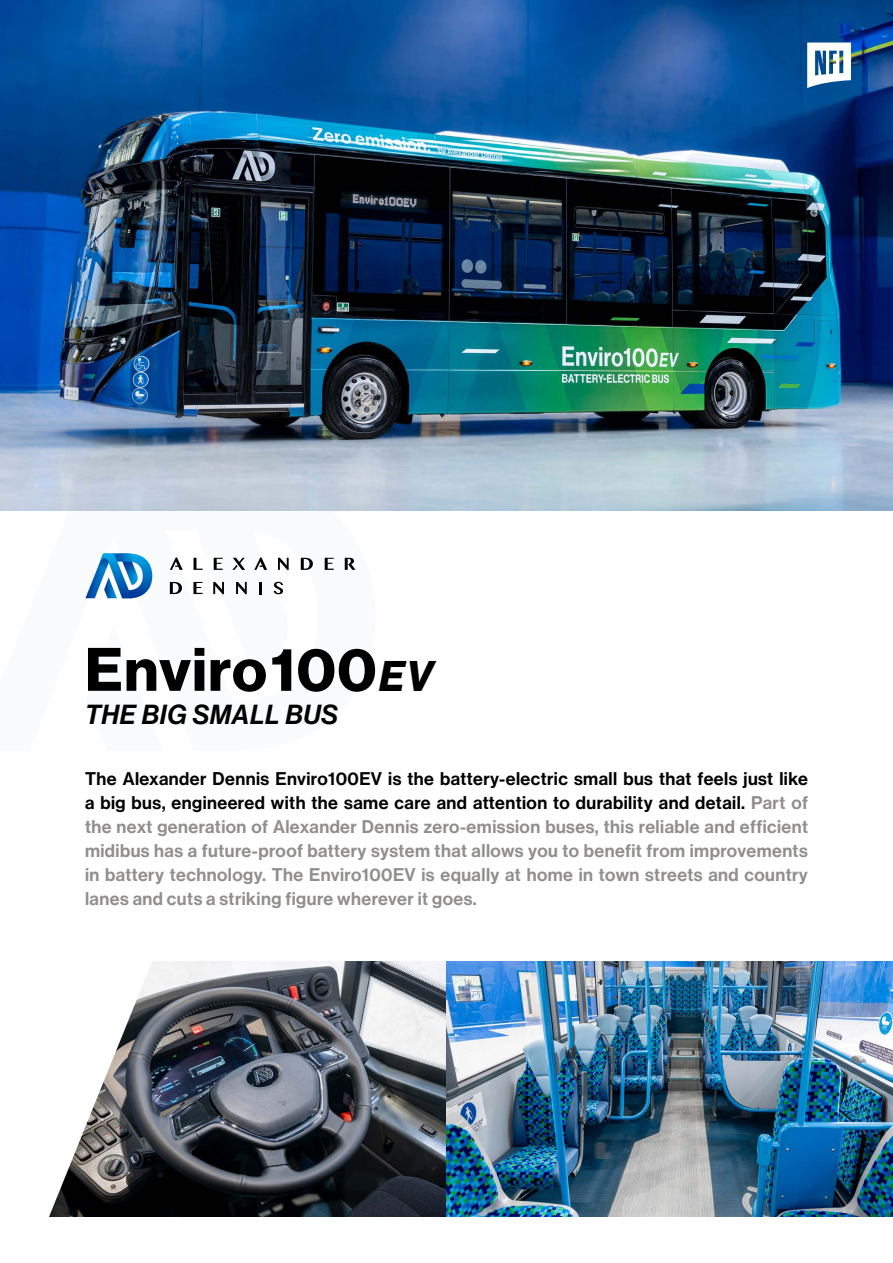
<style>
.page{position:relative;width:893px;height:1263px;background:#fff}
.page>*{position:absolute;margin:0;border:0;box-sizing:border-box;transform-origin:0 0}
.t1{font:60px "N Haas Grotesk DS Pro 75 Bd";letter-spacing:.025em;color:#000}
.t2{font:27px "N Haas Grotesk DS Pro 66 Md It";letter-spacing:.025em;color:#000}
.t3{font:18px/24px "N Haas Grotesk DS Pro 65 Md";letter-spacing:.025em;color:#918f8e;text-align:justify}
.s1{font-family:"N Haas Grotesk DS Pro 76 Bd It";font-size:42px}
.s2{color:#000}
</style>
<div class="page">
<img style="left:153px;top:962px;width:740px;height:255px">
<svg style="left:0;top:510px;width:375px;height:89px"></svg>
<img style="left:0;top:0;width:893px;height:510px">
<svg style="left:49px;top:962px;width:104px;height:255px"></svg>
<svg style="left:808px;top:43px;width:42px;height:45px"></svg>
<svg style="left:194px;top:558px;width:9px;height:12px"></svg>
<svg style="left:214px;top:558px;width:9px;height:12px"></svg>
<svg style="left:232px;top:558px;width:13px;height:12px"></svg>
<svg style="left:254px;top:557px;width:13px;height:13px"></svg>
<svg style="left:278px;top:558px;width:11px;height:12px"></svg>
<svg style="left:301px;top:558px;width:12px;height:12px"></svg>
<svg style="left:325px;top:558px;width:9px;height:12px"></svg>
<svg style="left:345px;top:558px;width:10px;height:12px"></svg>
<svg style="left:170px;top:557px;width:13px;height:13px"></svg>
<svg style="left:170px;top:582px;width:12px;height:12px"></svg>
<svg style="left:193px;top:582px;width:9px;height:12px"></svg>
<svg style="left:213px;top:582px;width:11px;height:12px"></svg>
<svg style="left:236px;top:582px;width:11px;height:12px"></svg>
<svg style="left:259px;top:582px;width:3px;height:12px"></svg>
<svg style="left:274px;top:582px;width:9px;height:12px"></svg>
<svg style="left:85px;top:553px;width:67px;height:45px"></svg>
<h1 class="t1" style="left:85px;top:635px;width:349px">Enviro100<span class="s1">ev</span></h1>
<h2 class="t2" style="left:85px;top:699px;width:255px">THE BIG SMALL BUS</h2>
<p class="t3" style="left:85px;top:767px;width:724px"><span class="s2">The Alexander Dennis Enviro100EV is the battery-electric small bus that feels just like a big bus, engineered with the same care and attention to durability and detail.</span> Part of the next generation of Alexander Dennis zero-emission buses, this reliable and efficient midibus has a future-proof battery system that allows you to benefit from improvements in battery technology. The Enviro100EV is equally at home in town streets and country lanes and cuts a striking figure wherever it goes.</p>
</div>
